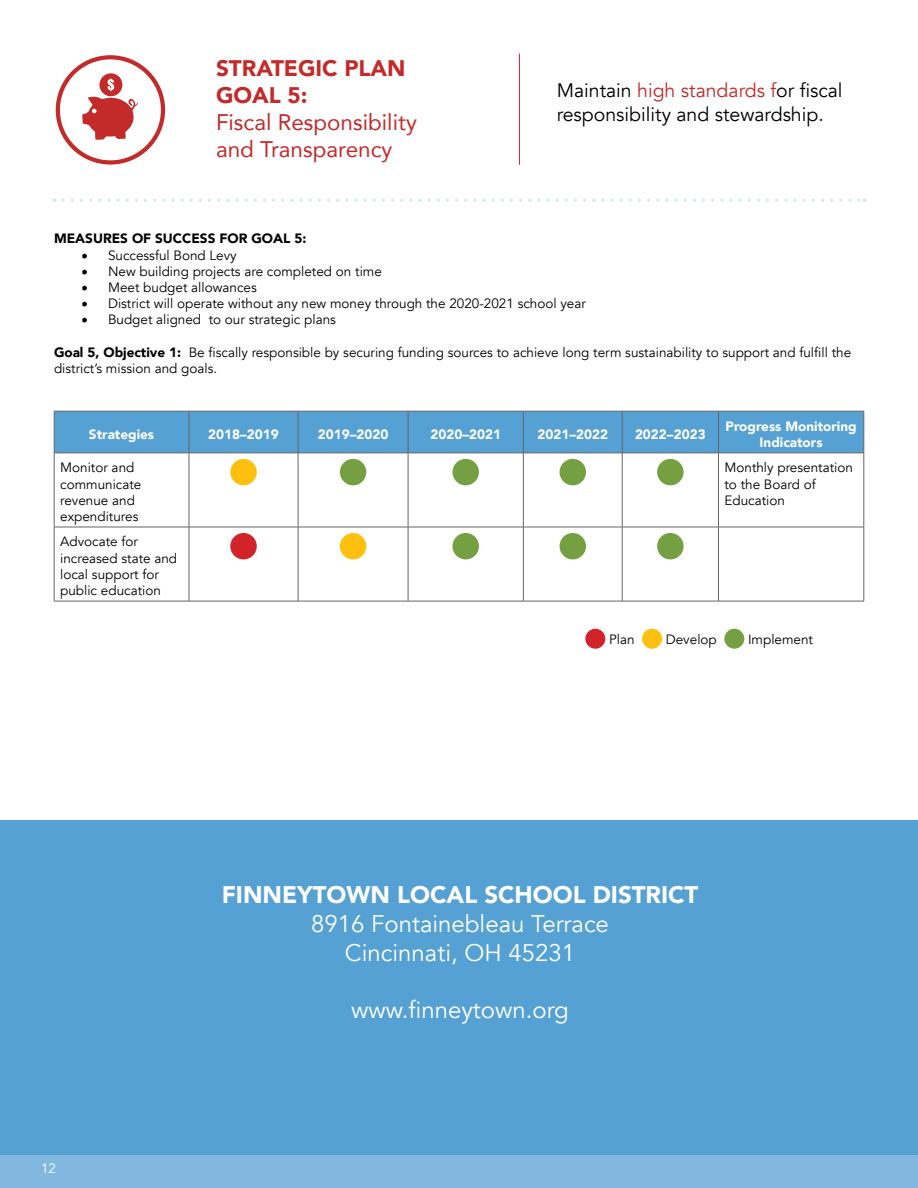
<style>
.page{position:relative;width:918px;height:1188px;background:#fff}
.page>*{position:absolute;margin:0;border:0;box-sizing:border-box;transform-origin:0 0}
.t1{font:24px/28.8px "Avenir";color:#fff;text-align:center}
.t2{font:900 24px "Avenir";color:#fff}
.t3{font:22.5px/27px "Avenir";color:#c22b2a}
.t4{font:900 22.5px/27px "Avenir";color:#c22b2a}
.t5{font:19.5px/23.4px "Avenir";color:#000}
.t6{font:13.5px/16.2px "Avenir";color:#000}
.t7{font:900 13.5px/16.2px "Avenir";color:#fff;text-align:center}
.t8{font:900 13.5px "Avenir";color:#000}
.t9{font:13.5px "Avenir";color:#fff}
.s1{color:#c22b2a}
.s2{font-family:"Minion Pro";font-size:18px}
.s3{font-weight:900}
</style>
<div class="page">
<div style="left:0;top:821px;width:918px;height:360px;background:#55a1d3"></div>
<div style="left:0;top:1156px;width:918px;height:32px;background:#82b8df"></div>
<svg style="left:63px;top:199px;width:802px;height:3px"></svg>
<div style="left:56px;top:55px;width:109px;height:110px;border:4px solid #c22b2a;border-radius:50%"></div>
<svg style="left:82px;top:73px;width:56px;height:67px"></svg>
<div style="left:55px;top:412px;width:809px;height:41px;background:#55a1d3"></div>
<hr style="left:54px;top:411px;width:135px;height:1px;background:#636466">
<hr style="left:54px;top:411px;width:1px;height:42px;background:#636466">
<hr style="left:189px;top:411px;width:109px;height:1px;background:#636466">
<hr style="left:189px;top:411px;width:1px;height:42px;background:#636466">
<hr style="left:298px;top:411px;width:110px;height:1px;background:#636466">
<hr style="left:298px;top:411px;width:1px;height:42px;background:#636466">
<hr style="left:408px;top:411px;width:115px;height:1px;background:#636466">
<hr style="left:408px;top:411px;width:1px;height:42px;background:#636466">
<hr style="left:523px;top:411px;width:99px;height:1px;background:#636466">
<hr style="left:523px;top:411px;width:1px;height:42px;background:#636466">
<hr style="left:622px;top:411px;width:96px;height:1px;background:#636466">
<hr style="left:622px;top:411px;width:1px;height:42px;background:#636466">
<hr style="left:718px;top:411px;width:146px;height:1px;background:#636466">
<hr style="left:718px;top:411px;width:1px;height:42px;background:#636466">
<hr style="left:864px;top:411px;width:1px;height:42px;background:#636466">
<hr style="left:54px;top:453px;width:135px;height:1px;background:#636466">
<hr style="left:54px;top:453px;width:1px;height:74px;background:#636466">
<hr style="left:189px;top:453px;width:109px;height:1px;background:#636466">
<hr style="left:189px;top:453px;width:1px;height:74px;background:#636466">
<hr style="left:298px;top:453px;width:110px;height:1px;background:#636466">
<hr style="left:298px;top:453px;width:1px;height:74px;background:#636466">
<hr style="left:408px;top:453px;width:115px;height:1px;background:#636466">
<hr style="left:408px;top:453px;width:1px;height:74px;background:#636466">
<hr style="left:523px;top:453px;width:99px;height:1px;background:#636466">
<hr style="left:523px;top:453px;width:1px;height:74px;background:#636466">
<hr style="left:622px;top:453px;width:96px;height:1px;background:#636466">
<hr style="left:622px;top:453px;width:1px;height:74px;background:#636466">
<hr style="left:718px;top:453px;width:146px;height:1px;background:#636466">
<hr style="left:718px;top:453px;width:1px;height:74px;background:#636466">
<hr style="left:864px;top:453px;width:1px;height:74px;background:#636466">
<hr style="left:54px;top:527px;width:135px;height:1px;background:#636466">
<hr style="left:54px;top:527px;width:1px;height:74px;background:#636466">
<hr style="left:718px;top:527px;width:146px;height:1px;background:#636466">
<hr style="left:864px;top:527px;width:1px;height:74px;background:#636466">
<hr style="left:54px;top:601px;width:135px;height:1px;background:#636466">
<hr style="left:718px;top:601px;width:146px;height:1px;background:#636466">
<hr style="left:189px;top:527px;width:109px;height:1px;background:#636466">
<hr style="left:189px;top:527px;width:1px;height:74px;background:#636466">
<hr style="left:298px;top:527px;width:110px;height:1px;background:#636466">
<hr style="left:298px;top:527px;width:1px;height:74px;background:#636466">
<hr style="left:408px;top:527px;width:115px;height:1px;background:#636466">
<hr style="left:408px;top:527px;width:1px;height:74px;background:#636466">
<hr style="left:523px;top:527px;width:99px;height:1px;background:#636466">
<hr style="left:523px;top:527px;width:1px;height:74px;background:#636466">
<hr style="left:622px;top:527px;width:97px;height:1px;background:#636466">
<hr style="left:622px;top:527px;width:1px;height:74px;background:#636466">
<hr style="left:718px;top:527px;width:1px;height:74px;background:#636466">
<hr style="left:189px;top:601px;width:109px;height:1px;background:#636466">
<hr style="left:298px;top:601px;width:110px;height:1px;background:#636466">
<hr style="left:408px;top:601px;width:115px;height:1px;background:#636466">
<hr style="left:523px;top:601px;width:99px;height:1px;background:#636466">
<hr style="left:622px;top:601px;width:96px;height:1px;background:#636466">
<div style="left:230px;top:459px;width:27px;height:26px;background:#fec00f;border-radius:50%"></div>
<div style="left:340px;top:459px;width:26px;height:26px;background:#75a042;border-radius:50%"></div>
<div style="left:452px;top:459px;width:27px;height:26px;background:#75a042;border-radius:50%"></div>
<div style="left:560px;top:459px;width:26px;height:26px;background:#75a042;border-radius:50%"></div>
<div style="left:657px;top:459px;width:27px;height:26px;background:#75a042;border-radius:50%"></div>
<div style="left:230px;top:533px;width:27px;height:26px;background:#d2232a;border-radius:50%"></div>
<div style="left:340px;top:533px;width:26px;height:26px;background:#fec00f;border-radius:50%"></div>
<div style="left:452px;top:533px;width:27px;height:26px;background:#75a042;border-radius:50%"></div>
<div style="left:560px;top:533px;width:26px;height:26px;background:#75a042;border-radius:50%"></div>
<div style="left:657px;top:533px;width:27px;height:26px;background:#75a042;border-radius:50%"></div>
<div style="left:585px;top:629px;width:20px;height:20px;background:#d2232a;border-radius:50%"></div>
<div style="left:642px;top:629px;width:20px;height:20px;background:#fec00f;border-radius:50%"></div>
<div style="left:724px;top:629px;width:20px;height:20px;background:#75a042;border-radius:50%"></div>
<hr style="left:519px;top:54px;width:1px;height:111px;background:#c22b2a">
<h2 class="t4" style="left:216px;top:55px;width:191px">STRATEGIC PLAN<br>GOAL 5:</h2>
<h2 class="t3" style="left:216px;top:109px;width:202px">Fiscal Responsibility and Transparency</h2>
<h3 class="t5" style="left:557px;top:79px;width:287px">Maintain <span class="s1">high standards f</span>or fiscal responsibility and stewardship.</h3>
<p class="t8" style="left:54px;top:227px;width:254px">MEASURES OF SUCCESS FOR GOAL 5:</p>
<p class="t6" style="left:81px;top:247px;width:157px"><span class="s2">•</span> Successful Bond Levy</p>
<p class="t6" style="left:81px;top:263px;width:302px"><span class="s2">•</span> New building projects are completed on time</p>
<p class="t6" style="left:81px;top:280px;width:177px"><span class="s2">•</span> Meet budget allowances</p>
<p class="t6" style="left:81px;top:296px;width:506px"><span class="s2">•</span> District will operate without any new money through the 2020-2021 school year</p>
<p class="t6" style="left:81px;top:312px;width:256px"><span class="s2">•</span> Budget aligned to our strategic plans</p>
<p class="t6" style="left:54px;top:344px;width:799px"><span class="s3">Goal 5, Objective 1:</span> Be fiscally responsible by securing funding sources to achieve long term sustainability to support and fulfill the district’s mission and goals.</p>
<p class="t7" style="left:89px;top:426px;width:67px">Strategies</p>
<p class="t7" style="left:208px;top:426px;width:72px">2018–2019</p>
<p class="t7" style="left:318px;top:426px;width:72px">2019–2020</p>
<p class="t7" style="left:430px;top:426px;width:72px">2020–2021</p>
<p class="t7" style="left:537px;top:426px;width:72px">2021–2022</p>
<p class="t7" style="left:635px;top:426px;width:72px">2022–2023</p>
<p class="t7" style="left:726px;top:418px;width:133px">Progress Monitoring<br>Indicators</p>
<p class="t6" style="left:60px;top:460px;width:83px">Monitor and communicate revenue and expenditures</p>
<p class="t6" style="left:724px;top:460px;width:130px">Monthly presentation to the Board of<br>Education</p>
<p class="t6" style="left:60px;top:534px;width:119px">Advocate for increased state and local support for public education</p>
<p class="t6" style="left:609px;top:632px;width:27px">Plan</p>
<p class="t6" style="left:666px;top:632px;width:53px">Develop</p>
<p class="t6" style="left:748px;top:632px;width:67px">Implement</p>
<p class="t9" style="left:41px;top:1161px;width:17px">12</p>
<h1 class="t2" style="left:222px;top:874px;width:478px">FINNEYTOWN LOCAL SCHOOL DISTRICT</h1>
<h1 class="t1" style="left:311px;top:910px;width:299px">8916 Fontainebleau Terrace<br>Cincinnati, OH 45231</h1>
<h1 class="t1" style="left:351px;top:996px;width:219px">www.finneytown.org</h1>
</div>
